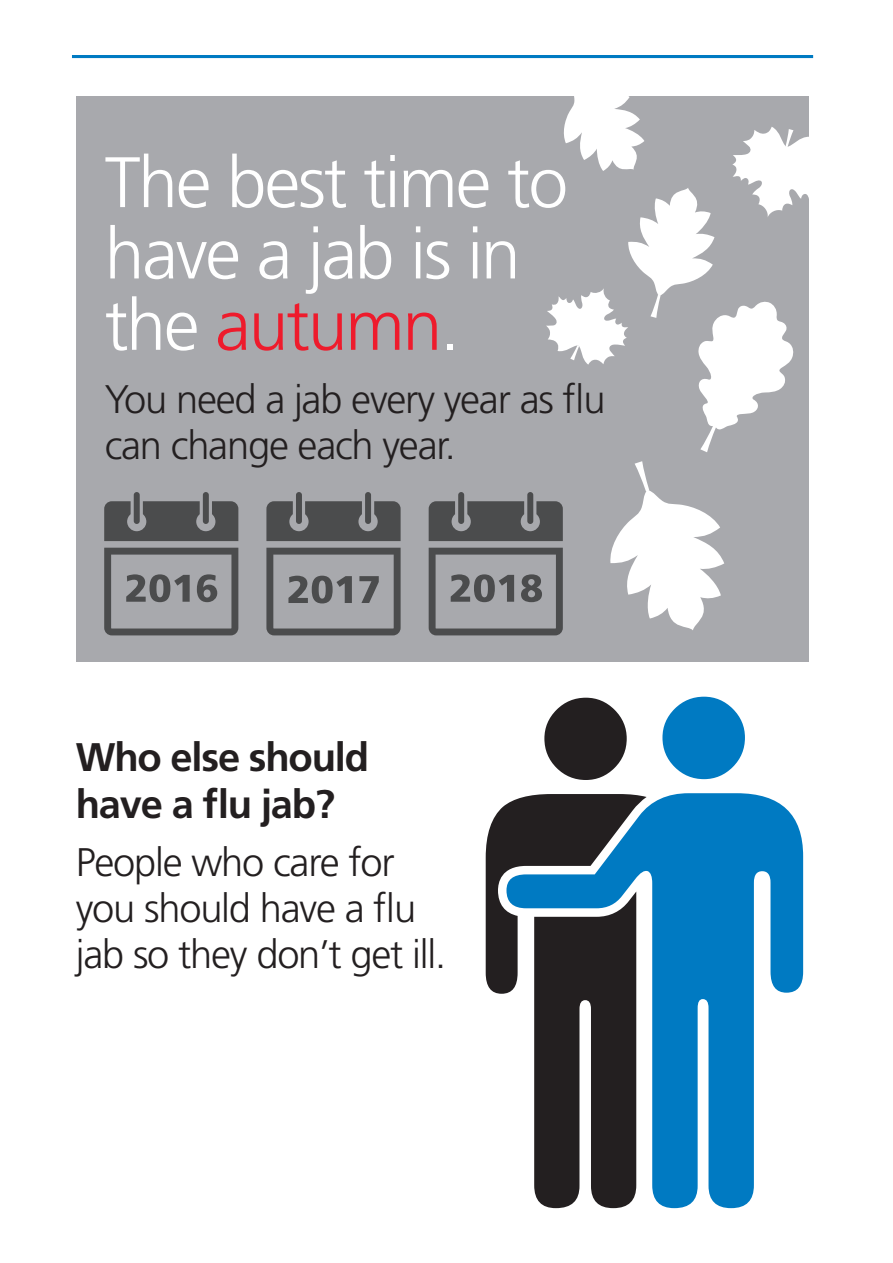
<style>
.page{position:relative;width:893px;height:1263px;background:#fff}
.page>*{position:absolute;margin:0;border:0;box-sizing:border-box;transform-origin:0 0}
.t1{font:300 71.4px/71.4px "Frutiger";letter-spacing:-.03em;color:#fff}
.t2{font:300 39.9px/46.2px "Frutiger";letter-spacing:-.03em;color:#231f20}
.t3{font:700 39.9px/46.2px "Frutiger";letter-spacing:-.03em;color:#231f20}
.s1{color:#ee1b2c}
</style>
<div class="page">
<hr style="left:72px;top:55px;width:741px;height:3px;background:#007ac2">
<div style="left:76px;top:96px;width:732px;height:565px;background:#a8a9ad"></div>
<svg style="left:546px;top:96px;width:263px;height:356px"></svg>
<svg style="left:610px;top:461px;width:114px;height:169px"></svg>
<svg style="left:104px;top:501px;width:134px;height:40px;background:#565759"></svg>
<div style="left:134px;top:492px;width:6px;height:32px;background:#4b4c4d;border-radius:3px"></div>
<div style="left:203px;top:492px;width:6px;height:32px;background:#4b4c4d;border-radius:3px"></div>
<svg style="left:104px;top:548px;width:134px;height:87px"></svg>
<svg style="left:266px;top:501px;width:135px;height:40px;background:#575859"></svg>
<div style="left:296px;top:492px;width:6px;height:32px;background:#4b4c4d;border-radius:3px"></div>
<div style="left:365px;top:492px;width:6px;height:32px;background:#4b4c4d;border-radius:3px"></div>
<svg style="left:266px;top:548px;width:135px;height:87px"></svg>
<svg style="left:429px;top:501px;width:134px;height:40px;background:#565759"></svg>
<div style="left:458px;top:492px;width:6px;height:32px;background:#4b4c4d;border-radius:3px"></div>
<div style="left:527px;top:492px;width:6px;height:32px;background:#4b4c4d;border-radius:3px"></div>
<svg style="left:429px;top:548px;width:134px;height:87px"></svg>
<svg style="left:486px;top:804px;width:20px;height:190px;background:#423f40"></svg>
<svg style="left:506px;top:697px;width:297px;height:511px"></svg>
<p class="t1" style="left:105px;top:147px;width:465px">The best time to have a jab is in the <span class="s1">autumn</span>.</p>
<p class="t2" style="left:105px;top:376px;width:502px">You need a jab every year as flu can change each year.</p>
<p class="t3" style="left:76px;top:734px;width:295px">Who else should have a flu jab?</p>
<p class="t2" style="left:76px;top:839px;width:372px">People who care for you should have a flu jab so they don’t get ill.</p>
</div>
